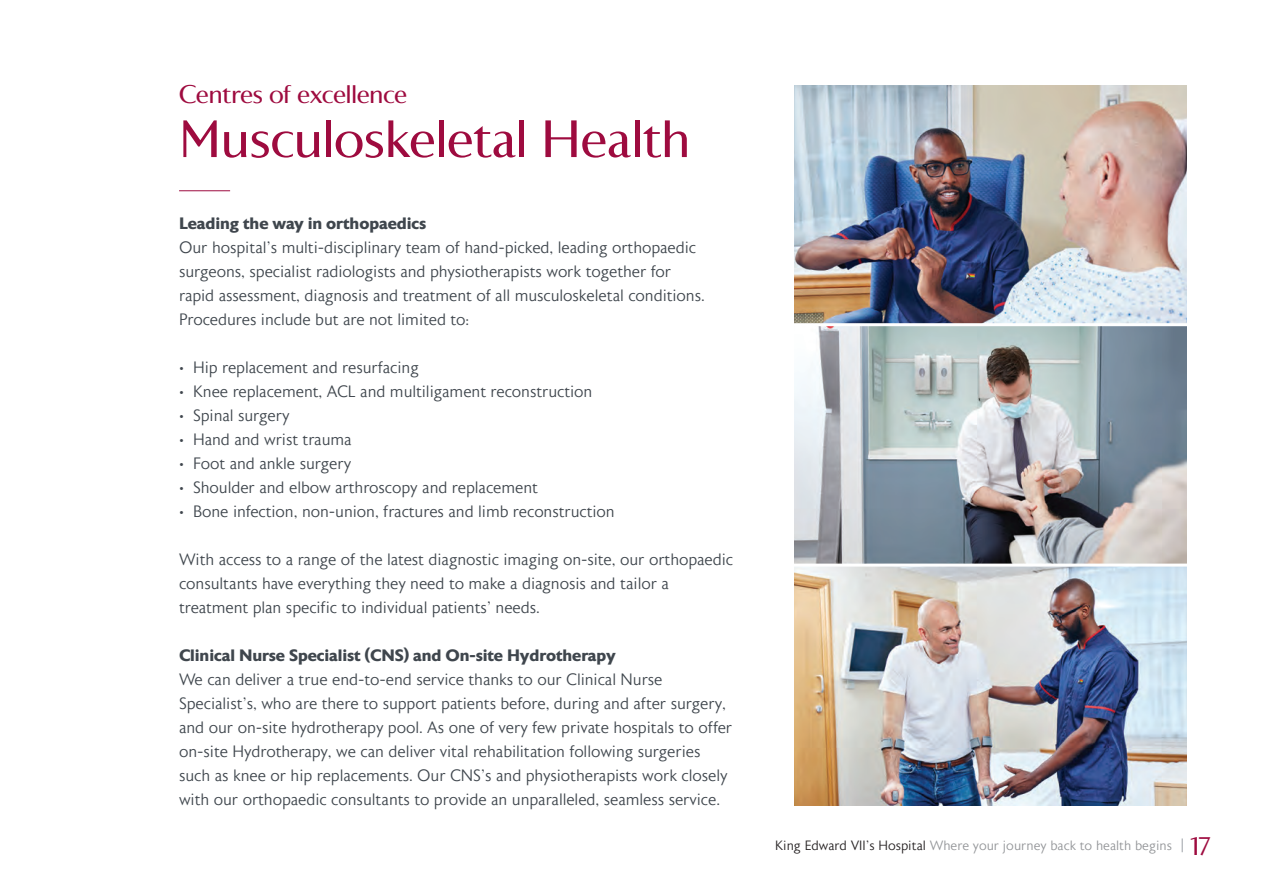
<style>
.page{position:relative;width:1263px;height:893px;background:#fff}
.page>*{position:absolute;margin:0;border:0;box-sizing:border-box;transform-origin:0 0}
.t1{font:52.5px "Agnes Sans";letter-spacing:.005em;color:#9e0b3f}
.t2{font:25.5px "Agnes Sans";color:#9e0b3f}
.t3{font:300 16.5px/24px "Astoria Sans";letter-spacing:-.005em;color:#3f464d}
.t4{font:700 16.5px "Astoria Sans";letter-spacing:-.005em;color:#3f464d}
.t5{font:300 13.5px "Astoria Sans";color:#939598}
.s1{color:#231f20}
.s2{font-weight:200;font-size:18px;color:#8e9299}
.s3{font-family:"Agnes Sans";font-weight:400;font-size:25.5px;color:#9e0b3f}
</style>
<div class="page">
<img style="left:794px;top:85px;width:392px;height:720px">
<hr style="left:789px;top:323px;width:411px;height:3px;background:#fff">
<hr style="left:789px;top:564px;width:404px;height:3px;background:#fff">
<hr style="left:179px;top:190px;width:51px;height:1px;background:#9e0b3f">
<h2 class="t2" style="left:179px;top:83px;width:229px">Centres of excellence</h2>
<h1 class="t1" style="left:179px;top:115px;width:512px">Musculoskeletal Health</h1>
<p class="t4" style="left:179px;top:214px;width:249px">Leading the way in orthopaedics</p>
<p class="t3" style="left:179px;top:236px;width:527px">Our hospital’s multi-disciplinary team of hand-picked, leading orthopaedic surgeons, specialist radiologists and physiotherapists work together for rapid assessment, diagnosis and treatment of all musculoskeletal conditions.<br>Procedures include but are not limited to:</p>
<p class="t3" style="left:179px;top:356px;width:241px">• Hip replacement and resurfacing</p>
<p class="t3" style="left:179px;top:380px;width:415px">• Knee replacement, ACL and multiligament reconstruction</p>
<p class="t3" style="left:179px;top:404px;width:112px">• Spinal surgery</p>
<p class="t3" style="left:179px;top:428px;width:174px">• Hand and wrist trauma</p>
<p class="t3" style="left:179px;top:452px;width:174px">• Foot and ankle surgery</p>
<p class="t3" style="left:179px;top:476px;width:360px">• Shoulder and elbow arthroscopy and replacement</p>
<p class="t3" style="left:179px;top:500px;width:437px">• Bone infection, non-union, fractures and limb reconstruction</p>
<p class="t3" style="left:179px;top:548px;width:556px">With access to a range of the latest diagnostic imaging on-site, our orthopaedic consultants have everything they need to make a diagnosis and tailor a treatment plan specific to individual patients’ needs.</p>
<p class="t4" style="left:179px;top:646px;width:438px">Clinical Nurse Specialist (CNS) and On-site Hydrotherapy</p>
<p class="t3" style="left:179px;top:668px;width:555px">We can deliver a true end-to-end service thanks to our Clinical Nurse Specialist’s, who are there to support patients before, during and after surgery, and our on-site hydrotherapy pool. As one of very few private hospitals to offer on-site Hydrotherapy, we can deliver vital rehabilitation following surgeries such as knee or hip replacements. Our CNS’s and physiotherapists work closely with our orthopaedic consultants to provide an unparalleled, seamless service.</p>
<p class="t5" style="left:775px;top:839px;width:437px"><span class="s1">King Edward VII’s Hospital</span> Where your journey back to health begins <span class="s2">|</span> <span class="s3">17</span></p>
</div>
